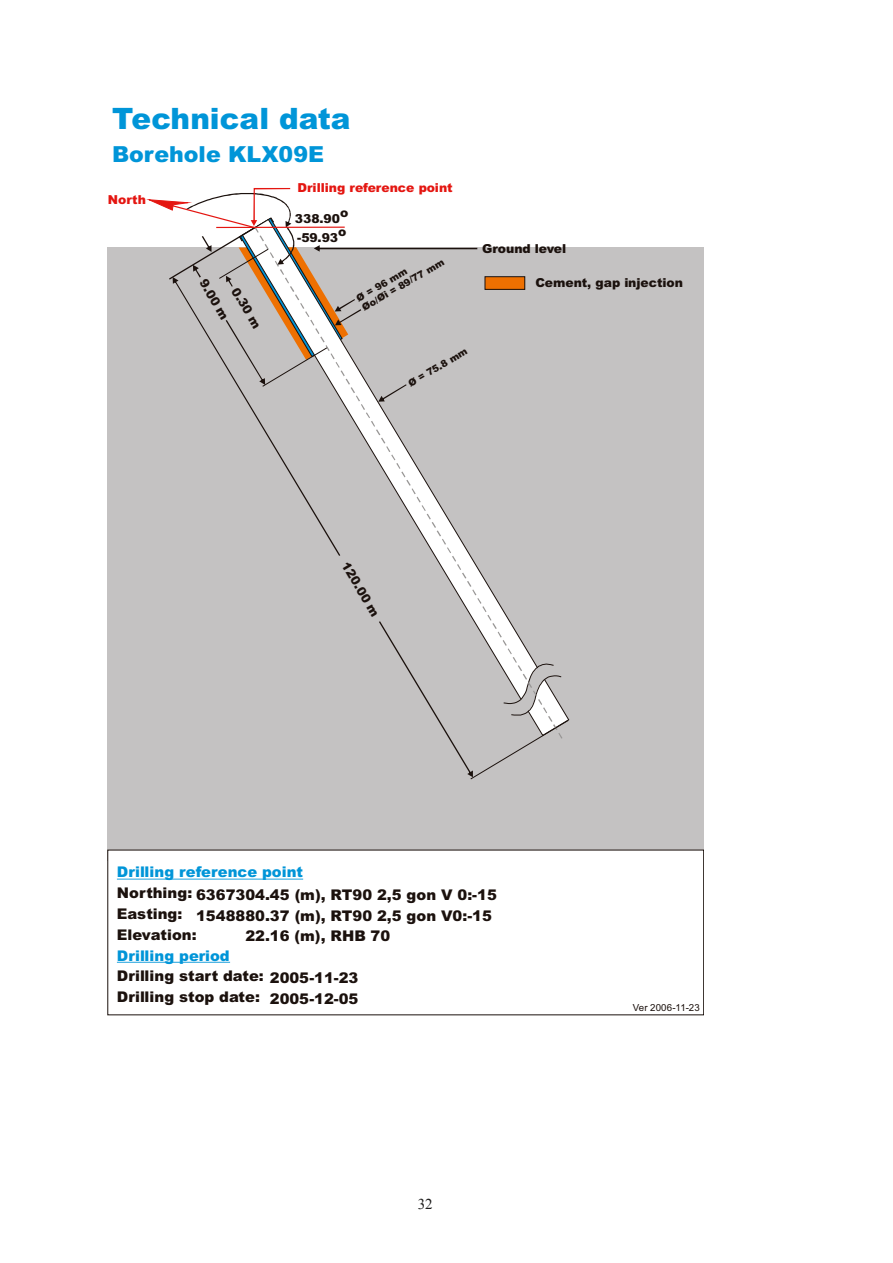
<style>
.page{position:relative;width:893px;height:1263px;background:#fff}
.page>*{position:absolute;margin:0;border:0;box-sizing:border-box;transform-origin:0 0}
.t1{font:900 29.55px "Arial";letter-spacing:.005em;color:#0095d8}
.t2{font:900 22.05px "Arial";color:#0095d8}
.t3{font:15px "Times New Roman";color:#1c1b1a}
.t4{font:900 14.7px/21px "Arial";letter-spacing:-.005em;color:#1b110d}
.t5{font:900 14.7px "Arial";letter-spacing:.005em;color:#0095d8}
.t6{font:900 12.45px "Arial";color:#1b110d}
.t7{font:900 12.45px "Arial";color:#e41611}
.t8{font:900 9.75px "Arial";color:#1b110d}
.t9{font:9.75px "Arial";letter-spacing:.02em;color:#1b110d}
</style>
<div class="page">
<div style="left:108px;top:247px;width:595px;height:614px;background:#c4c2c2"></div>
<div style="left:108px;top:850px;width:595px;height:165px;background:#fff"></div>
<hr style="left:117px;top:962px;width:113px;height:1px;background:#0095d8">
<hr style="left:117px;top:879px;width:186px;height:1px;background:#0095d8">
<svg style="left:255px;top:247px;width:271px;height:374px"></svg>
<svg style="left:379px;top:621px;width:190px;height:158px"></svg>
<svg style="left:149px;top:188px;width:328px;height:214px"></svg>
<h1 class="t1" style="left:112px;top:97px;width:240px">Technical data</h1>
<h2 class="t2" style="left:112px;top:138px;width:213px">Borehole KLX09E</h2>
<p class="t7" style="left:108px;top:190px;width:40px">North</p>
<p class="t6" style="left:295px;top:210px;width:47px">338.90</p>
<p class="t7" style="left:298px;top:179px;width:157px">Drilling reference point</p>
<p class="t6" style="left:340px;top:204px;width:10px">o</p>
<p class="t6" style="left:211px;top:275px;width:47px;rotate:60deg">9.00 m</p>
<p class="t6" style="left:243px;top:284px;width:47px;rotate:60deg">0.30 m</p>
<p class="t6" style="left:338px;top:223px;width:10px">o</p>
<p class="t6" style="left:297px;top:229px;width:42px">-59.93</p>
<p class="t8" style="left:359px;top:302px;width:95px;rotate:-30deg">Øo/Øi = 89/77 mm</p>
<p class="t8" style="left:353px;top:293px;width:59px;rotate:-30deg">Ø = 96 mm</p>
<p class="t8" style="left:405px;top:378px;width:68px;rotate:-30deg">Ø = 75.8 mm</p>
<p class="t6" style="left:482px;top:239px;width:86px">Ground level</p>
<p class="t6" style="left:535px;top:274px;width:149px">Cement, gap injection</p>
<p class="t6" style="left:353px;top:558px;width:63px;rotate:60deg">120.00 m</p>
<p class="t5" style="left:117px;top:861px;width:188px">Drilling reference point</p>
<p class="t4" style="left:117px;top:882px;width:81px">Northing:<br>Easting:<br>Elevation:</p>
<p class="t4" style="left:117px;top:965px;width:148px">Drilling start date:<br>Drilling stop date:</p>
<p class="t4" style="left:196px;top:884px;width:302px">6367304.45 (m), RT90 2,5 gon V 0:-15</p>
<p class="t4" style="left:196px;top:904px;width:297px">1548880.37 (m), RT90 2,5 gon V0:-15</p>
<p class="t4" style="left:245px;top:925px;width:147px">22.16 (m), RHB 70</p>
<p class="t4" style="left:270px;top:967px;width:90px">2005-11-23<br>2005-12-05</p>
<p class="t5" style="left:117px;top:945px;width:114px">Drilling period</p>
<p class="t3" style="left:418px;top:1194px;width:17px">32</p>
<p class="t9" style="left:633px;top:1001px;width:68px">Ver 2006-11-23</p>
</div>
